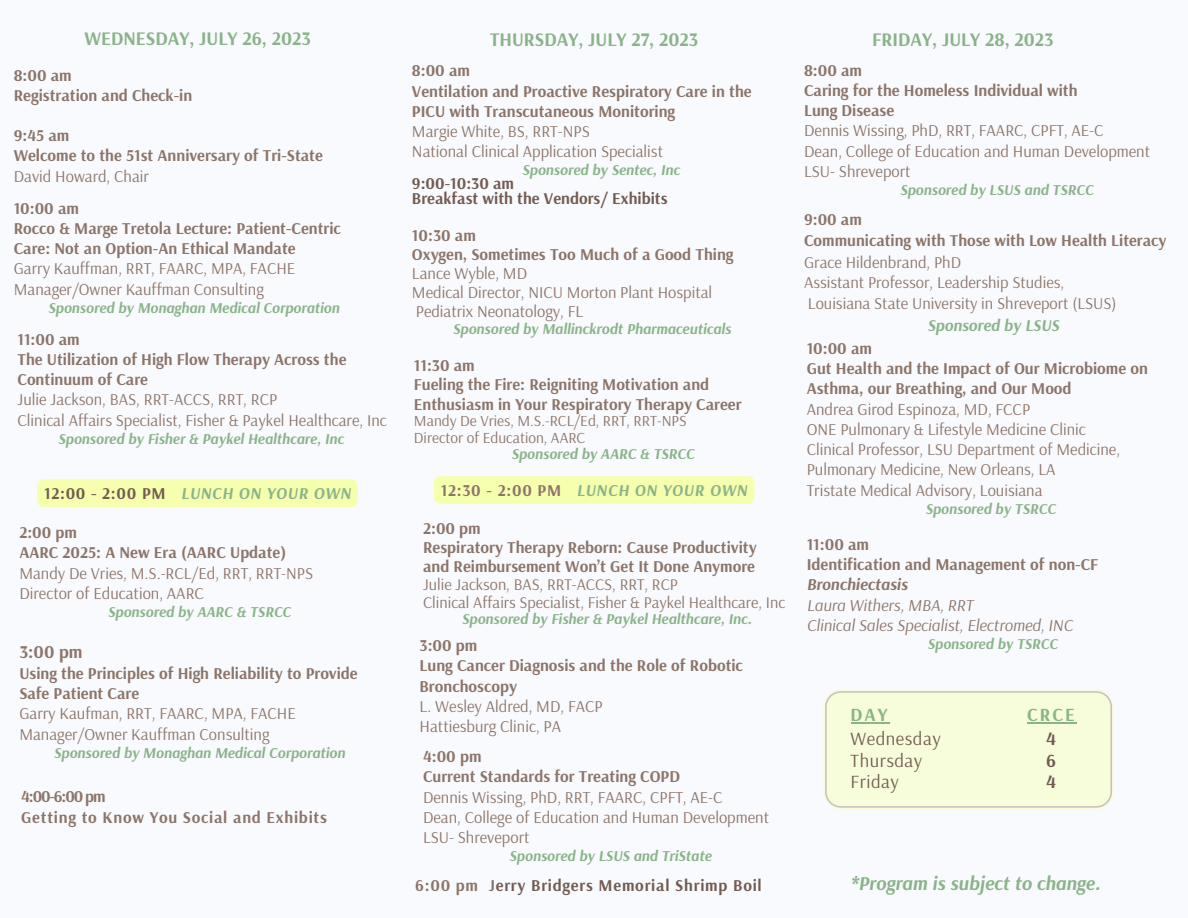
<style>
.page{position:relative;width:1188px;height:918px;background:#f9fafd}
.page>*{position:absolute;margin:0;border:0;box-sizing:border-box;transform-origin:0 0}
.t1{font:italic 700 19.5px "Arsenal";color:#89b48a}
.t2{font:700 19.2px "Arsenal";color:#89b48a}
.t3{font:18.6px "Arsenal";letter-spacing:.03em;color:#725c52}
.t4{font:700 18.6px "Arsenal";color:#725c52}
.t5{font:700 18.45px "Arsenal";letter-spacing:.11em;color:#89b48a}
.t6{font:700 18px "Arsenal";color:#8c756a}
.t7{font:700 16.5px/20.2px "Arsenal";color:#8c756a}
.t8{font:16.5px/20.2px "Arsenal";color:#8c756a}
.t9{font:italic 16.5px "Arsenal";color:#8c756a}
.t10{font:italic 700 16.5px "Arsenal";letter-spacing:.045em;color:#89b48a}
.t11{font:700 16.5px "Arsenal";color:#725c52}
.t12{font:700 16.5px "Arsenal";letter-spacing:.045em;color:#725c52}
.t13{font:700 16.5px "Arsenal";letter-spacing:.045em;color:#8c756a}
.t14{font:italic 700 16.5px "Arsenal";color:#89b48a}
.t15{font:16.2px "Arsenal";color:#8c756a}
.t16{font:15.3px "Arsenal";color:#8c756a}
.t17{font:italic 700 15px "Arsenal";color:#89b48a}
.s1{font-style:normal;color:#725c52}
.s2{font-style:normal;color:#8c756a}
.s3{color:#8c756a}
.s4{font-style:italic}
</style>
<div class="page">
<div style="left:823px;top:689px;width:291px;height:120px;background:#f7fcdb"></div>
<div style="left:37px;top:479px;width:321px;height:28px;background:#f6ffae"></div>
<div style="left:434px;top:476px;width:321px;height:28px;background:#f6ffae"></div>
<hr style="left:851px;top:722px;width:39px;height:1px;background:#89b48a">
<hr style="left:1027px;top:722px;width:50px;height:1px;background:#89b48a">
<p class="t2" style="left:84px;top:26px;width:228px">WEDNESDAY, JULY 26, 2023</p>
<p class="t2" style="left:490px;top:27px;width:210px">THURSDAY, JULY 27, 2023</p>
<p class="t7" style="left:14px;top:65px;width:60px">8:00 am</p>
<p class="t7" style="left:14px;top:85px;width:180px">Registration and Check-in</p>
<p class="t7" style="left:14px;top:125px;width:57px">9:45 am</p>
<p class="t7" style="left:14px;top:145px;width:311px">Welcome to the 51st Anniversary of Tri-State</p>
<p class="t8" style="left:14px;top:165px;width:137px">David Howard, Chair</p>
<p class="t7" style="left:14px;top:197px;width:67px">10:00 am</p>
<p class="t7" style="left:14px;top:218px;width:329px">Rocco &amp; Marge Tretola Lecture: Patient-Centric<br>Care: Not an Option-An Ethical Mandate</p>
<p class="t8" style="left:14px;top:258px;width:283px">Garry Kauffman, RRT, FAARC, MPA, FACHE</p>
<p class="t8" style="left:14px;top:278px;width:252px">Manager/Owner Kauffman Consulting</p>
<p class="t17" style="left:48px;top:298px;width:293px">Sponsored by Monaghan Medical Corporation</p>
<p class="t7" style="left:18px;top:328px;width:64px">11:00 am</p>
<p class="t7" style="left:18px;top:349px;width:330px">The Utilization of High Flow Therapy Across the<br>Continuum of Care</p>
<p class="t8" style="left:18px;top:389px;width:261px">Julie Jackson, BAS, RRT-ACCS, RRT, RCP</p>
<p class="t8" style="left:18px;top:409px;width:371px">Clinical Affairs Specialist, Fisher &amp; Paykel Healthcare, Inc</p>
<p class="t17" style="left:58px;top:429px;width:287px">Sponsored by Fisher &amp; Paykel Healthcare, Inc</p>
<p class="t10" style="left:44px;top:483px;width:308px"><span class="s1">12:00 - 2:00 PM</span> LUNCH ON YOUR OWN</p>
<p class="t7" style="left:19px;top:522px;width:59px">2:00 pm</p>
<p class="t7" style="left:19px;top:542px;width:268px">AARC 2025: A New Era (AARC Update)</p>
<p class="t8" style="left:19px;top:562px;width:295px">Mandy De Vries, M.S.-RCL/Ed, RRT, RRT-NPS</p>
<p class="t8" style="left:19px;top:583px;width:186px">Director of Education, AARC</p>
<p class="t17" style="left:108px;top:602px;width:185px">Sponsored by AARC &amp; TSRCC</p>
<p class="t6" style="left:19px;top:640px;width:65px">3:00 pm</p>
<p class="t7" style="left:19px;top:663px;width:340px">Using the Principles of High Reliability to Provide<br>Safe Patient Care</p>
<p class="t8" style="left:19px;top:703px;width:278px">Garry Kaufman, RRT, FAARC, MPA, FACHE</p>
<p class="t8" style="left:19px;top:723px;width:252px">Manager/Owner Kauffman Consulting</p>
<p class="t17" style="left:54px;top:743px;width:293px">Sponsored by Monaghan Medical Corporation</p>
<p class="t7" style="left:21px;top:785px;width:86px">4:00-6:00 pm</p>
<p class="t13" style="left:21px;top:806px;width:307px">Getting to Know You Social and Exhibits</p>
<p class="t7" style="left:412px;top:60px;width:60px">8:00 am</p>
<p class="t7" style="left:412px;top:80px;width:341px">Ventilation and Proactive Respiratory Care in the</p>
<p class="t7" style="left:412px;top:100px;width:265px">PICU with Transcutaneous Monitoring</p>
<p class="t8" style="left:412px;top:121px;width:179px">Margie White, BS, RRT-NPS</p>
<p class="t8" style="left:412px;top:141px;width:253px">National Clinical Application Specialist</p>
<p class="t17" style="left:522px;top:160px;width:159px">Sponsored by Sentec, Inc</p>
<p class="t11" style="left:412px;top:172px;width:104px">9:00-10:30 am</p>
<p class="t11" style="left:412px;top:188px;width:257px">Breakfast with the Vendors/ Exhibits</p>
<p class="t7" style="left:412px;top:224px;width:65px">10:30 am</p>
<p class="t7" style="left:412px;top:244px;width:323px">Oxygen, Sometimes Too Much of a Good Thing</p>
<p class="t8" style="left:412px;top:263px;width:117px">Lance Wyble, MD</p>
<p class="t8" style="left:412px;top:282px;width:302px">Medical Director, NICU Morton Plant Hospital</p>
<p class="t8" style="left:416px;top:301px;width:169px">Pediatrix Neonatology, FL</p>
<p class="t17" style="left:453px;top:319px;width:280px">Sponsored by Mallinckrodt Pharmaceuticals</p>
<p class="t7" style="left:414px;top:355px;width:62px">11:30 am</p>
<p class="t7" style="left:414px;top:375px;width:329px;line-height:19.2px">Fueling the Fire: Reigniting Motivation and<br>Enthusiasm in Your Respiratory Therapy Career</p>
<p class="t16" style="left:414px;top:411px;width:274px">Mandy De Vries, M.S.-RCL/Ed, RRT, RRT-NPS</p>
<p class="t16" style="left:414px;top:428px;width:173px">Director of Education, AARC</p>
<p class="t17" style="left:511px;top:444px;width:185px">Sponsored by AARC &amp; TSRCC</p>
<p class="t10" style="left:441px;top:480px;width:308px"><span class="s2">12:30 - 2:00 PM</span> LUNCH ON YOUR OWN</p>
<p class="t7" style="left:423px;top:518px;width:59px">2:00 pm</p>
<p class="t7" style="left:423px;top:537px;width:335px">Respiratory Therapy Reborn: Cause Productivity</p>
<p class="t7" style="left:423px;top:556px;width:334px">and Reimbursement Won’t Get It Done Anymore</p>
<p class="t15" style="left:423px;top:574px;width:256px">Julie Jackson, BAS, RRT-ACCS, RRT, RCP</p>
<p class="t15" style="left:423px;top:592px;width:364px">Clinical Affairs Specialist, Fisher &amp; Paykel Healthcare, Inc</p>
<p class="t17" style="left:462px;top:609px;width:292px">Sponsored by Fisher &amp; Paykel Healthcare, Inc.</p>
<p class="t7" style="left:420px;top:635px;width:59px">3:00 pm</p>
<p class="t7" style="left:420px;top:655px;width:325px">Lung Cancer Diagnosis and the Role of Robotic<br>Bronchoscopy</p>
<p class="t8" style="left:420px;top:695px;width:185px">L. Wesley Aldred, MD, FACP</p>
<p class="t8" style="left:420px;top:716px;width:143px">Hattiesburg Clinic, PA</p>
<p class="t7" style="left:423px;top:746px;width:60px">4:00 pm</p>
<p class="t7" style="left:423px;top:766px;width:259px">Current Standards for Treating COPD</p>
<p class="t8" style="left:423px;top:786px;width:301px">Dennis Wissing, PhD, RRT, FAARC, CPFT, AE-C</p>
<p class="t8" style="left:423px;top:807px;width:347px">Dean, College of Education and Human Development</p>
<p class="t8" style="left:423px;top:827px;width:108px">LSU- Shreveport</p>
<p class="t17" style="left:509px;top:846px;width:204px">Sponsored by LSUS and TriState</p>
<p class="t12" style="left:415px;top:874px;width:348px"><span class="s3">6:00 pm J</span>erry Bridgers Memorial Shrimp Boil</p>
<p class="t2" style="left:872px;top:27px;width:183px">FRIDAY, JULY 28, 2023</p>
<p class="t7" style="left:804px;top:59px;width:60px">8:00 am</p>
<p class="t7" style="left:804px;top:80px;width:275px">Caring for the Homeless Individual with</p>
<p class="t7" style="left:804px;top:100px;width:92px">Lung Disease</p>
<p class="t8" style="left:804px;top:120px;width:301px">Dennis Wissing, PhD, RRT, FAARC, CPFT, AE-C</p>
<p class="t8" style="left:804px;top:140px;width:347px">Dean, College of Education and Human Development</p>
<p class="t8" style="left:804px;top:161px;width:108px">LSU- Shreveport</p>
<p class="t17" style="left:900px;top:180px;width:195px">Sponsored by LSUS and TSRCC</p>
<p class="t7" style="left:804px;top:209px;width:59px">9:00 am</p>
<p class="t7" style="left:804px;top:230px;width:364px">Communicating with Those with Low Health Literacy</p>
<p class="t8" style="left:804px;top:251px;width:158px">Grace Hildenbrand, PhD</p>
<p class="t8" style="left:804px;top:272px;width:262px">Assistant Professor, Leadership Studies,</p>
<p class="t8" style="left:808px;top:293px;width:310px">Louisiana State University in Shreveport (LSUS)</p>
<p class="t14" style="left:927px;top:314px;width:133px">Sponsored by LSUS</p>
<p class="t7" style="left:807px;top:337px;width:67px">10:00 am</p>
<p class="t7" style="left:807px;top:358px;width:343px">Gut Health and the Impact of Our Microbiome on<br>Asthma, our Breathing, and Our Mood</p>
<p class="t8" style="left:807px;top:398px;width:225px">Andrea Girod Espinoza, MD, FCCP</p>
<p class="t8" style="left:807px;top:418px;width:281px">ONE Pulmonary &amp; Lifestyle Medicine Clinic</p>
<p class="t8" style="left:807px;top:439px;width:315px">Clinical Professor, LSU Department of Medicine,<br>Pulmonary Medicine, New Orleans, LA</p>
<p class="t8" style="left:807px;top:479px;width:237px">Tristate Medical Advisory, Louisiana</p>
<p class="t17" style="left:925px;top:499px;width:132px">Sponsored by TSRCC</p>
<p class="t7" style="left:807px;top:534px;width:64px">11:00 am</p>
<p class="t7" style="left:807px;top:554px;width:293px">Identification and Management of non-CF<br><span class="s4">Bronchiectasis</span></p>
<p class="t9" style="left:807px;top:594px;width:168px">Laura Withers, MBA, RRT</p>
<p class="t9" style="left:807px;top:614px;width:268px">Clinical Sales Specialist, Electromed, INC</p>
<p class="t17" style="left:927px;top:634px;width:132px">Sponsored by TSRCC</p>
<p class="t5" style="left:851px;top:702px;width:38px">DAY</p>
<p class="t3" style="left:851px;top:727px;width:92px">Wednesday</p>
<p class="t3" style="left:851px;top:748px;width:73px">Thursday</p>
<p class="t3" style="left:851px;top:769px;width:50px">Friday</p>
<p class="t5" style="left:1027px;top:702px;width:49px">CRCE</p>
<p class="t4" style="left:1046px;top:727px;width:11px">4</p>
<p class="t4" style="left:1046px;top:748px;width:11px">6</p>
<p class="t4" style="left:1046px;top:769px;width:11px">4</p>
<p class="t1" style="left:851px;top:871px;width:252px">*Program is subject to change.</p>
</div>
